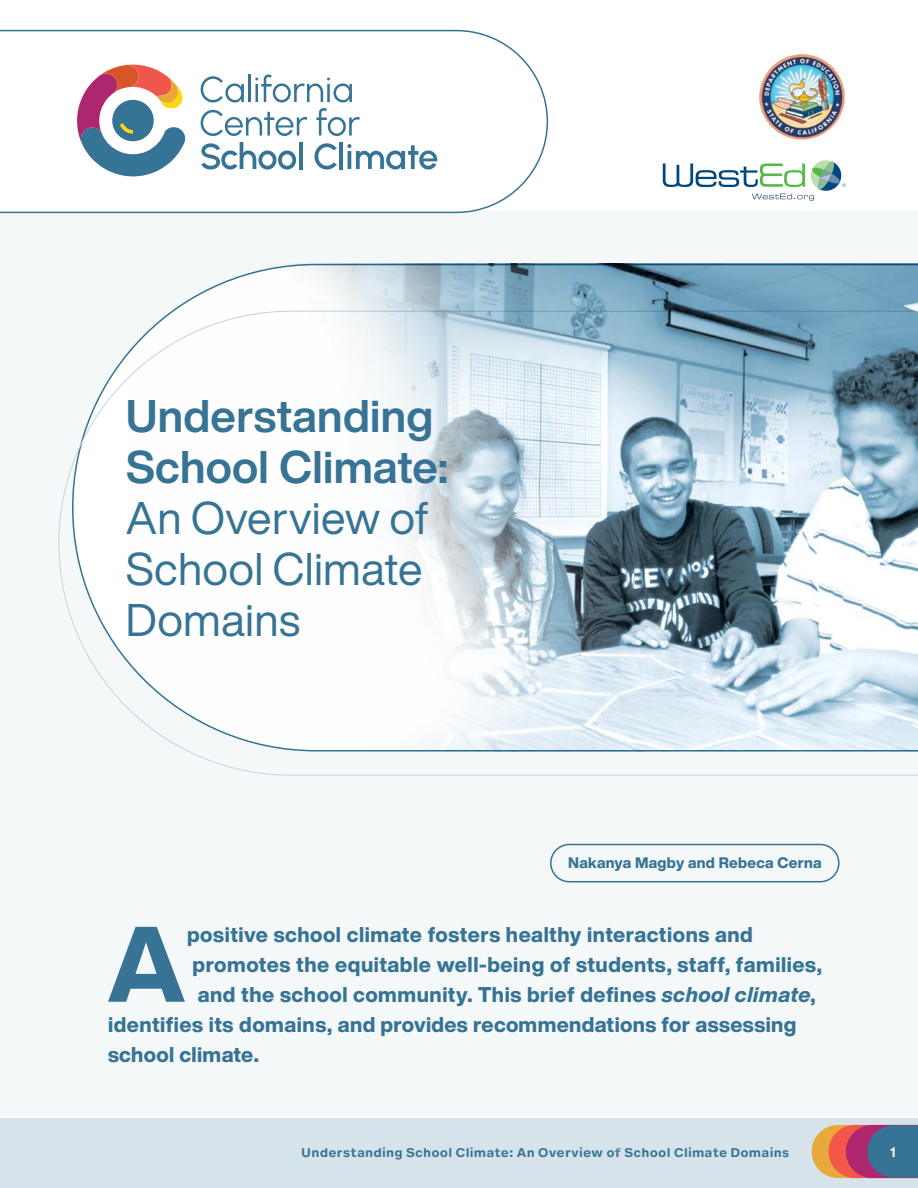
<style>
.page{position:relative;width:918px;height:1188px;background:#fff}
.page>*{position:absolute;margin:0;border:0;box-sizing:border-box;transform-origin:0 0}
.t1{font:800 105.3px "Helvetica Now Display";color:#367394}
.t2{font:45px/51px "Helvetica Now Display";letter-spacing:.005em;color:#367394}
.t3{font:800 21px "Helvetica Now Display";letter-spacing:.02em;color:#367394}
.t4{font:800 15px "Helvetica Now Display";letter-spacing:.02em;color:#367394}
.t5{font:700 13.5px "Helvetica Now Display";color:#fff}
.t6{font:700 12px "Helvetica Now Micro";letter-spacing:.01em;color:#367394}
.s1{font-weight:700}
.s2{font-style:italic}
</style>
<div class="page">
<div style="left:0;top:1118px;width:918px;height:70px;background:#d7e3ea"></div>
<svg style="left:811px;top:1125px;width:107px;height:53px;background:#926d77"></svg>
<div style="left:0;top:212px;width:918px;height:904px;background:#f5f8f9"></div>
<svg style="left:58px;top:352px;width:860px;height:424px"></svg>
<svg style="left:0;top:29px;width:549px;height:185px"></svg>
<img style="left:128px;top:264px;width:790px;height:488px">
<svg style="left:201px;top:76px;width:43px;height:26px"></svg>
<hr style="left:248px;top:75px;width:3px;height:27px;background:#367495">
<svg style="left:255px;top:75px;width:97px;height:27px"></svg>
<svg style="left:201px;top:110px;width:106px;height:26px"></svg>
<svg style="left:316px;top:108px;width:44px;height:28px"></svg>
<svg style="left:201px;top:142px;width:95px;height:28px"></svg>
<hr style="left:299px;top:142px;width:4px;height:27px;background:#367495">
<svg style="left:315px;top:143px;width:22px;height:27px"></svg>
<hr style="left:339px;top:142px;width:4px;height:27px;background:#367495">
<svg style="left:347px;top:144px;width:90px;height:26px"></svg>
<svg style="left:77px;top:65px;width:109px;height:111px"></svg>
<svg style="left:663px;top:160px;width:183px;height:41px"></svg>
<img style="left:759px;top:54px;width:58px;height:86px">
<div style="left:550px;top:844px;width:290px;height:38px;border:2px solid #367394;border-radius:19px"></div>
<h1 class="t2" style="left:126px;top:391px;width:324px"><span class="s1">Understanding<br>School Climate:<br></span>An Overview of<br>School Climate<br>Domains</h1>
<p class="t4" style="left:568px;top:853px;width:255px">Nakanya Magby and Rebeca Cerna</p>
<p class="t1" style="left:108px;top:893px;width:79px">A</p>
<p class="t3" style="left:187px;top:920px;width:567px">positive school climate fosters healthy interactions and</p>
<p class="t3" style="left:192px;top:950px;width:631px">promotes the equitable well-being of students, staff, families,</p>
<p class="t3" style="left:198px;top:980px;width:619px">and the school community. This brief defines <span class="s2">school climate</span>,</p>
<p class="t3" style="left:108px;top:1010px;width:690px">identifies its domains, and provides recommendations for assessing</p>
<p class="t3" style="left:108px;top:1040px;width:152px">school climate.</p>
<p class="t6" style="left:301px;top:1143px;width:490px">Understanding School Climate: An Overview of School Climate Domains</p>
<p class="t5" style="left:890px;top:1143px;width:7px">1</p>
</div>
